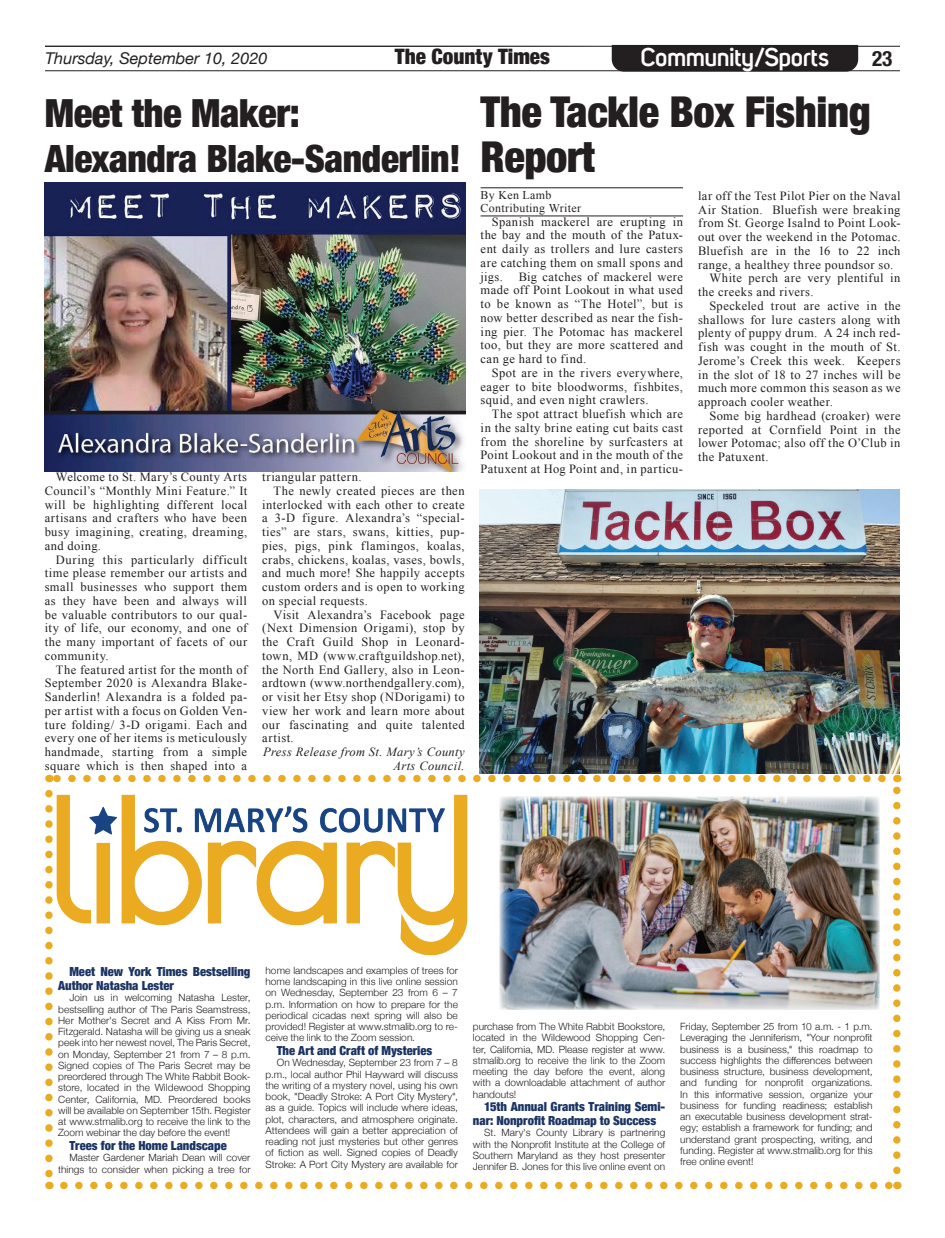
<style>
.page{position:relative;width:945px;height:1238px;background:#fff}
.page>*{position:absolute;margin:0;border:0;box-sizing:border-box;transform-origin:0 0}
.t1{font:900 condensed 42.5px/45px "Helvetica Neue";letter-spacing:-.01em;color:#231f20}
.t2{font:900 condensed 38.75px "Helvetica Neue";letter-spacing:-.01em;color:#231f20}
.t3{font:900 condensed 37.5px "Helvetica Neue";letter-spacing:-.01em;color:#231f20}
.t4{font:600 25px "Uni Sans";letter-spacing:-.02em;color:#fff}
.t5{font:900 condensed 21.25px "Helvetica Neue";color:#231f20}
.t6{font:700 condensed 21.25px "Helvetica Neue";color:#231f20}
.t7{font:italic 16.25px "Helvetica Neue";color:#231f20}
.t8{font:12.5px/13.8px "Times New Roman";letter-spacing:.035em;color:#231f20;text-align:justify}
.t9{font:900 condensed 12.5px/13.8px "Helvetica Neue";color:#1b3463}
.t10{font:italic 12.5px/13.8px "Times New Roman";letter-spacing:.03em;color:#231f20;text-align:right}
.t11{font:11.88px/12.5px "Times New Roman";letter-spacing:.03em;color:#231f20}
.t12{font:300 10px/11.2px "Helvetica Neue";letter-spacing:.005em;color:#231f20;text-align:justify}
</style>
<div class="page">
<hr style="left:45px;top:70px;width:855px;height:1px;background:#231f20">
<hr style="left:45px;top:46px;width:855px;height:1px;background:#231f20">
<div style="left:612px;top:45px;width:246px;height:27px;background:#231f20"></div>
<img style="left:45px;top:182px;width:420px;height:289px">
<img style="left:480px;top:490px;width:419px;height:283px">
<hr style="left:481px;top:187px;width:202px;height:1px;background:#231f20">
<hr style="left:481px;top:216px;width:202px;height:1px;background:#231f20">
<svg style="left:64px;top:1181px;width:825px;height:8px"></svg>
<svg style="left:56px;top:774px;width:826px;height:8px"></svg>
<svg style="left:45px;top:793px;width:8px;height:396px"></svg>
<svg style="left:893px;top:774px;width:8px;height:396px"></svg>
<img style="left:56px;top:794px;width:412px;height:162px">
<img style="left:500px;top:796px;width:380px;height:213px">
<h3 class="t7" style="left:45px;top:47px;width:224px">Thursday, September 10, 2020</h3>
<h3 class="t5" style="left:395px;top:39px;width:157px">The County Times</h3>
<h3 class="t4" style="left:640px;top:38px;width:190px">Community/Sports</h3>
<h3 class="t6" style="left:872px;top:41px;width:22px">23</h3>
<h2 class="t2" style="left:45px;top:82px;width:257px">Meet the Maker:</h2>
<h3 class="t3" style="left:45px;top:128px;width:418px">Alexandra Blake-Sanderlin!</h3>
<p class="t8" style="left:45px;top:470px;width:204px;text-indent:11px">Welcome to St. Mary’s County Arts Council’s “Monthly Mini Feature.” It will be highlighting different local artisans and crafters who have been busy imagining, creating, dreaming, and doing.</p>
<p class="t8" style="left:45px;top:552px;width:204px;text-indent:11px">During this particularly difficult time please remember our artists and small businesses who support them as they have been and always will be valuable contributors to our qual&shy;ity of life, our economy, and one of the many important of facets of our community.</p>
<p class="t8" style="left:45px;top:662px;width:204px;text-indent:11px">The featured artist for the month of September 2020 is Alexandra Blake-Sanderlin! Alexandra is a folded pa&shy;per artist with a focus on Golden Ven&shy;ture folding/ 3-D origami. Each and every one of her items is meticulously handmade, starting from a simple square which is then shaped into a</p>
<p class="t8" style="left:262px;top:470px;width:101px">triangular pattern.</p>
<p class="t8" style="left:273px;top:483px;width:193px">The newly created pieces are then</p>
<p class="t8" style="left:262px;top:497px;width:204px">interlocked with each other to create</p>
<p class="t8" style="left:262px;top:511px;width:204px">a 3-D figure. Alexandra’s “special-</p>
<p class="t8" style="left:262px;top:525px;width:204px">ties” are stars, swans, kitties, pup-</p>
<p class="t8" style="left:262px;top:538px;width:204px">pies, pigs, pink flamingos, koalas,</p>
<p class="t8" style="left:262px;top:552px;width:204px">crabs, chickens, koalas, vases, bowls,</p>
<p class="t8" style="left:262px;top:566px;width:204px">and much more! She happily accepts</p>
<p class="t8" style="left:262px;top:580px;width:204px">custom orders and is open to working</p>
<p class="t8" style="left:262px;top:593px;width:107px">on special requests.</p>
<p class="t8" style="left:273px;top:607px;width:193px">Visit Alexandra’s Facebook page</p>
<p class="t8" style="left:262px;top:621px;width:204px">(Next Dimension Origami), stop by</p>
<p class="t8" style="left:262px;top:635px;width:204px">the Craft Guild Shop in Leonard-</p>
<p class="t8" style="left:262px;top:648px;width:204px">town, MD (www.craftguildshop.net),</p>
<p class="t8" style="left:262px;top:662px;width:204px">the North End Gallery, also in Leon-</p>
<p class="t8" style="left:262px;top:676px;width:204px">ardtown (www.northendgallery.com),</p>
<p class="t8" style="left:262px;top:690px;width:204px">or visit her Etsy shop (NDorigami) to</p>
<p class="t8" style="left:262px;top:703px;width:204px">view her work and learn more about</p>
<p class="t8" style="left:262px;top:717px;width:204px">our fascinating and quite talented</p>
<p class="t8" style="left:262px;top:731px;width:33px">artist.</p>
<p class="t10" style="left:263px;top:745px;width:203px">Press Release from St. Mary’s County<br>Arts Council.</p>
<h1 class="t1" style="left:481px;top:87px;width:392px">The Tackle Box Fishing<br>Report</h1>
<p class="t11" style="left:481px;top:189px;width:102px">By Ken Lamb<br>Contributing Writer</p>
<p class="t8" style="left:481px;top:214px;width:204px;text-indent:11px">Spanish mackerel are erupting in the bay and the mouth of the Patux&shy;ent daily as trollers and lure casters are catching them on small spons and jigs.</p>
<p class="t8" style="left:481px;top:269px;width:204px;text-indent:38px">Big catches of mackerel were made off Point Lookout in what used to be known as “The Hotel”, but is now better described as near the fish&shy;ing pier. The Potomac has mackerel too, but they are more scattered and can ge hard to find.</p>
<p class="t8" style="left:481px;top:366px;width:204px;text-indent:11px">Spot are in the rivers everywhere, eager to bite bloodworms, fishbites, squid, and even night crawlers.</p>
<p class="t8" style="left:481px;top:407px;width:204px;text-indent:11px">The spot attract bluefish which are in the salty brine eating cut baits cast from the shoreline by surfcasters at Point Lookout and in the mouth of the Patuxent at Hog Point and, in particu-</p>
<p class="t8" style="left:698px;top:188px;width:204px">lar off the Test Pilot Pier on the Naval</p>
<p class="t8" style="left:698px;top:202px;width:204px">Air Station. Bluefish were breaking</p>
<p class="t8" style="left:698px;top:216px;width:204px">from St. George Isalnd to Point Look-</p>
<p class="t8" style="left:698px;top:230px;width:204px">out over the weekend in the Potomac.</p>
<p class="t8" style="left:698px;top:243px;width:204px">Bluefish are in the 16 to 22 inch</p>
<p class="t8" style="left:698px;top:257px;width:197px">range, a healthey three poundsor so.</p>
<p class="t8" style="left:709px;top:271px;width:193px">White perch are very plentiful in</p>
<p class="t8" style="left:698px;top:285px;width:117px">the creeks and rivers.</p>
<p class="t8" style="left:709px;top:298px;width:193px">Speckeled trout are active in the</p>
<p class="t8" style="left:698px;top:312px;width:204px">shallows for lure casters along with</p>
<p class="t8" style="left:698px;top:326px;width:204px">plenty of puppy drum. A 24 inch red-</p>
<p class="t8" style="left:698px;top:340px;width:204px">fish was cought in the mouth of St.</p>
<p class="t8" style="left:698px;top:353px;width:204px">Jerome’s Creek this week. Keepers</p>
<p class="t8" style="left:698px;top:367px;width:204px">in the slot of 18 to 27 inches will be</p>
<p class="t8" style="left:698px;top:381px;width:204px">much more common this season as we</p>
<p class="t8" style="left:698px;top:395px;width:136px">approach cooler weather.</p>
<p class="t8" style="left:709px;top:408px;width:193px">Some big hardhead (croaker) were</p>
<p class="t8" style="left:698px;top:422px;width:204px">reported at Cornfield Point in the</p>
<p class="t8" style="left:698px;top:436px;width:204px">lower Potomac; also off the O’Club in</p>
<p class="t8" style="left:698px;top:450px;width:72px">the Patuxent.</p>
<p class="t9" style="left:58px;top:964px;width:194px;text-indent:11px">Meet New York Times Bestselling<br>Author Natasha Lester</p>
<p class="t12" style="left:58px;top:991px;width:194px;text-indent:11px">Join us in welcoming Natasha Lester, bestselling author of The Paris Seamstress, Her Mother's Secret and A Kiss From Mr.<br>Fitzgerald. Natasha will be giving us a sneak peek into her newest novel, The Paris Secret, on Monday, September 21 from 7 – 8 p.m.<br>Signed copies of The Paris Secret may be preordered through The White Rabbit Book&shy;store, located in the Wildewood Shopping Center, California, MD. Preordered books will be available on September 15th. Register at www.stmalib.org to receive the link to the Zoom webinar the day before the event!</p>
<p class="t9" style="left:69px;top:1138px;width:159px">Trees for the Home Landscape</p>
<p class="t12" style="left:58px;top:1151px;width:194px;text-align:right">Master Gardener Mariah Dean will cover things to consider when picking a tree for</p>
<p class="t12" style="left:266px;top:964px;width:194px">home landscapes and examples of trees for home landscaping in this live online session on Wednesday, September 23 from 6 – 7 p.m. Information on how to prepare for the periodical cicadas next spring will also be provided! Register at www.stmalib.org to re&shy;ceive the link to the Zoom session.</p>
<p class="t9" style="left:277px;top:1043px;width:157px">The Art and Craft of Mysteries</p>
<p class="t12" style="left:266px;top:1056px;width:194px;text-indent:11px">On Wednesday, September 23 from 7 – 8 p.m., local author Phil Hayward will discuss the writing of a mystery novel, using his own book, "Deadly Stroke: A Port City Mystery", as a guide. Topics will include where ideas, plot, characters, and atmosphere originate.<br>Attendees will gain a better appreciation of reading not just mysteries but other genres of fiction as well. Signed copies of Deadly Stroke: A Port City Mystery are available for</p>
<p class="t12" style="left:473px;top:1020px;width:194px">purchase from The White Rabbit Bookstore, located in the Wildewood Shopping Cen&shy;ter, California, MD. Please register at www. stmalib.org to receive the link to the Zoom meeting the day before the event, along with a downloadable attachment of author handouts!</p>
<p class="t9" style="left:473px;top:1099px;width:194px;text-indent:11px">15th Annual Grants Training Semi&shy;nar: Nonprofit Roadmap to Success</p>
<p class="t12" style="left:473px;top:1126px;width:194px;text-indent:11px">St. Mary's County Library is partnering with the Nonprofit Institute at the College of Southern Maryland as they host presenter Jennifer B. Jones for this live online event on</p>
<p class="t12" style="left:680px;top:1020px;width:194px">Friday, September 25 from 10 a.m. - 1 p.m.<br>Leveraging the Jenniferism, "Your nonprofit business is a business," this roadmap to success highlights the differences between business structure, business development, and funding for nonprofit organizations.<br>In this informative session, organize your business for funding readiness; establish an executable business development strat&shy;egy; establish a framework for funding; and understand grant prospecting, writing, and funding. Register at www.stmalib.org for this free online event!</p>
</div>
